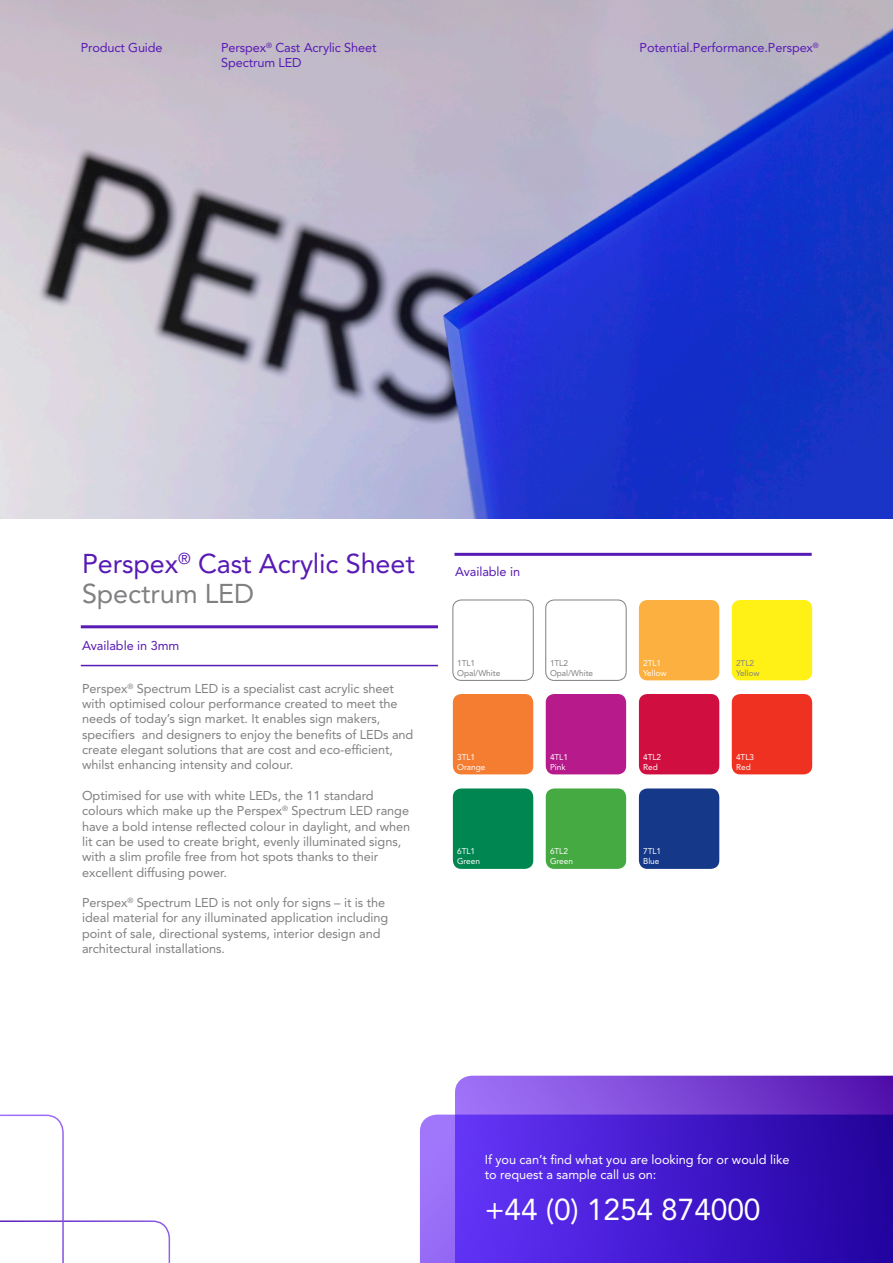
<style>
.page{position:relative;width:893px;height:1263px;background:#fff}
.page>*{position:absolute;margin:0;border:0;box-sizing:border-box;transform-origin:0 0}
.t1{font:30px "Avenir LT Std";letter-spacing:-.005em;color:#fff}
.t2{font:27px "Avenir LT Std";letter-spacing:-.005em;color:#581ab4}
.t3{font:27px "Avenir LT Std";letter-spacing:-.005em;color:#808083}
.t4{font:12.75px/15.3px "Avenir LT Std";letter-spacing:-.005em;color:#808083}
.t5{font:12.75px "Avenir LT Std";letter-spacing:-.01em;color:#581ab4}
.t6{font:12.75px/15.3px "Avenir LT Std";letter-spacing:-.005em;color:#fff}
.t7{font:8.25px/10.1px "Avenir LT Std";letter-spacing:-.005em;color:#fff}
.t8{font:8.25px/10.1px "Avenir LT Std";letter-spacing:-.005em;color:#808083}
</style>
<div class="page">
<div style="left:452px;top:600px;width:82px;height:81px;border:1px solid #808083;border-radius:9px"></div>
<div style="left:453px;top:694px;width:80px;height:80px;background:#f47d31;border-radius:9px"></div>
<div style="left:453px;top:788px;width:80px;height:81px;background:#008751;border-radius:9px"></div>
<div style="left:639px;top:600px;width:80px;height:80px;background:#fbb03f;border-radius:9px"></div>
<div style="left:639px;top:694px;width:80px;height:80px;background:#d10e40;border-radius:9px"></div>
<div style="left:639px;top:788px;width:80px;height:81px;background:#153889;border-radius:9px"></div>
<div style="left:545px;top:600px;width:81px;height:81px;border:1px solid #808083;border-radius:9px"></div>
<div style="left:546px;top:694px;width:80px;height:80px;background:#b61a8b;border-radius:9px"></div>
<div style="left:546px;top:788px;width:80px;height:81px;background:#46aa42;border-radius:9px"></div>
<div style="left:732px;top:600px;width:80px;height:80px;background:#fff116;border-radius:9px"></div>
<div style="left:732px;top:694px;width:80px;height:80px;background:#ef3122;border-radius:9px"></div>
<img style="left:0;top:0;width:893px;height:519px">
<hr style="left:454px;top:553px;width:358px;height:3px;background:#581ab4">
<svg style="left:455px;top:1076px;width:438px;height:38px;background:#7c45d5"></svg>
<svg style="left:420px;top:1114px;width:473px;height:149px;background:#4920ce"></svg>
<hr style="left:81px;top:665px;width:357px;height:1px;background:#581ab4">
<hr style="left:81px;top:625px;width:357px;height:3px;background:#581ab4">
<svg style="left:0;top:1114px;width:170px;height:149px"></svg>
<p class="t5" style="left:81px;top:40px;width:83px">Product Guide</p>
<p class="t5" style="left:221px;top:40px;width:157px">Perspex<sup>®</sup> Cast Acrylic Sheet</p>
<p class="t5" style="left:221px;top:56px;width:82px">Spectrum LED</p>
<p class="t5" style="left:640px;top:40px;width:181px">Potential.Performance.Perspex<sup>®</sup></p>
<p class="t2" style="left:82px;top:548px;width:334px">Perspex<sup>®</sup> Cast Acrylic Sheet</p>
<p class="t3" style="left:82px;top:578px;width:174px">Spectrum LED</p>
<p class="t5" style="left:82px;top:638px;width:99px">Available in 3mm</p>
<p class="t4" style="left:82px;top:681px;width:333px">Perspex<sup>®</sup> Spectrum LED is a specialist cast acrylic sheet with optimised colour performance created to meet the needs of today’s sign market. It enables sign makers, specifiers and designers to enjoy the benefits of LEDs and create elegant solutions that are cost and eco-efficient, whilst enhancing intensity and colour.</p>
<p class="t4" style="left:82px;top:788px;width:330px">Optimised for use with white LEDs, the 11 standard colours which make up the Perspex<sup>®</sup> Spectrum LED range have a bold intense reflected colour in daylight, and when lit can be used to create bright, evenly illuminated signs, with a slim profile free from hot spots thanks to their excellent diffusing power.</p>
<p class="t4" style="left:82px;top:895px;width:308px">Perspex<sup>®</sup> Spectrum LED is not only for signs – it is the ideal material for any illuminated application including point of sale, directional systems, interior design and architectural installations.</p>
<p class="t5" style="left:455px;top:564px;width:67px">Available in</p>
<p class="t8" style="left:457px;top:658px;width:45px">1TL1<br>Opal/White</p>
<p class="t8" style="left:550px;top:658px;width:45px">1TL2<br>Opal/White</p>
<p class="t7" style="left:457px;top:752px;width:30px">3TL1<br>Orange</p>
<p class="t7" style="left:550px;top:752px;width:20px">4TL1<br>Pink</p>
<p class="t7" style="left:457px;top:846px;width:24px">6TL1<br>Green</p>
<p class="t7" style="left:550px;top:846px;width:24px">6TL2<br>Green</p>
<p class="t7" style="left:643px;top:658px;width:25px">2TL1<br>Yellow</p>
<p class="t7" style="left:643px;top:752px;width:20px">4TL2<br>Red</p>
<p class="t7" style="left:643px;top:846px;width:20px">7TL1<br>Blue</p>
<p class="t8" style="left:736px;top:658px;width:25px">2TL2<br>Yellow</p>
<p class="t7" style="left:736px;top:752px;width:20px">4TL3<br>Red</p>
<p class="t6" style="left:485px;top:1152px;width:306px">If you can’t find what you are looking for or would like to request a sample call us on:</p>
<p class="t1" style="left:485px;top:1192px;width:277px">+44 (0) 1254 874000</p>
</div>
